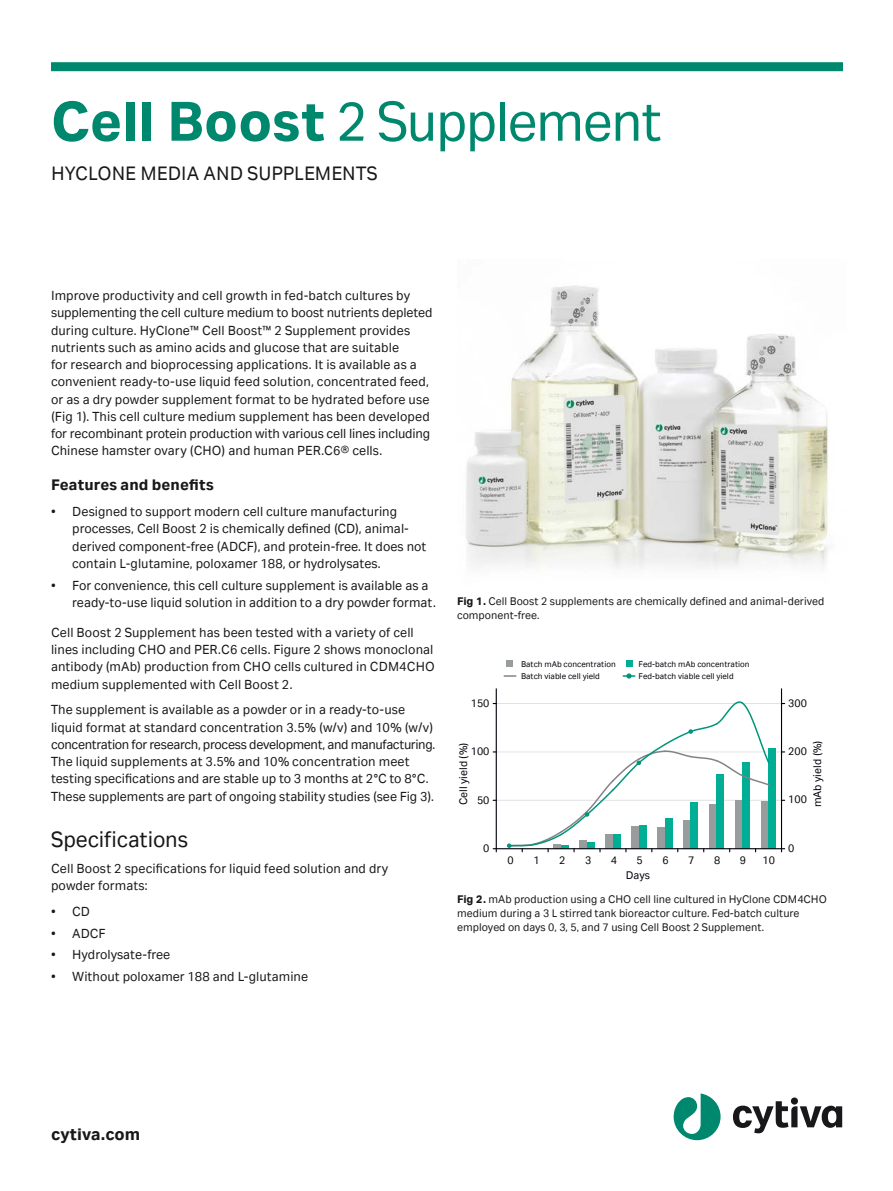
<style>
.page{position:relative;width:893px;height:1191px;background:#fff}
.page>*{position:absolute;margin:0;border:0;box-sizing:border-box;transform-origin:0 0}
.t1{font:60px "Cytiva Aktiv";letter-spacing:-.025em;color:#00886f}
.t2{font:24px "Cytiva Aktiv";letter-spacing:-.005em;color:#18181b}
.t3{font:21px "Cytiva Aktiv";color:#18181b}
.t4{font:700 18px "Cytiva Aktiv";color:#18181b}
.t5{font:700 16.5px "Cytiva Aktiv";letter-spacing:.005em;color:#18181b}
.t6{font:14.25px/17.2px "Cytiva Aktiv";color:#18181b}
.t7{font:12px/14.2px "Cytiva Aktiv";color:#18181b}
.t8{font:12px "Cytiva Aktiv";color:#02030a}
.t9{font:9px/12.3px "Cytiva Aktiv";color:#02030a}
.s1{font-weight:700}
</style>
<div class="page">
<div style="left:51px;top:62px;width:792px;height:9px;background:#00886f"></div>
<svg style="left:733px;top:1101px;width:109px;height:32px"></svg>
<div style="left:791px;top:1097px;width:7px;height:7px;background:#18181b;border-radius:50%"></div>
<svg style="left:674px;top:1093px;width:47px;height:47px"></svg>
<hr style="left:496px;top:800px;width:285px;height:1px;background:#e1e3e2">
<hr style="left:496px;top:751px;width:285px;height:1px;background:#e1e3e2">
<hr style="left:496px;top:703px;width:285px;height:1px;background:#e1e3e2">
<div style="left:768px;top:748px;width:8px;height:100px;background:#00ad95"></div>
<svg style="left:507px;top:660px;width:6px;height:6px"></svg>
<svg style="left:626px;top:660px;width:6px;height:6px"></svg>
<svg style="left:504px;top:675px;width:12px;height:2px"></svg>
<svg style="left:623px;top:673px;width:12px;height:5px"></svg>
<hr style="left:781px;top:689px;width:1px;height:159px;background:#02030a">
<hr style="left:496px;top:848px;width:285px;height:1px;background:#02030a">
<hr style="left:496px;top:689px;width:1px;height:159px;background:#02030a">
<svg style="left:507px;top:701px;width:263px;height:151px"></svg>
<svg style="left:781px;top:848px;width:4px;height:4px"></svg>
<img style="left:466px;top:285px;width:362px;height:284px">
<h1 class="t1" style="left:51px;top:89px;width:612px"><span class="s1">Cell Boost</span> 2 Supplement</h1>
<h3 class="t3" style="left:51px;top:162px;width:328px">HYCLONE MEDIA AND SUPPLEMENTS</h3>
<p class="t6" style="left:51px;top:287px;width:383px">Improve productivity and cell growth in fed-batch cultures by supplementing the cell culture medium to boost nutrients depleted during culture. HyClone™ Cell Boost™ 2 Supplement provides nutrients such as amino acids and glucose that are suitable<br>for research and bioprocessing applications. It is available as a convenient ready-to-use liquid feed solution, concentrated feed, or as a dry powder supplement format to be hydrated before use (Fig 1). This cell culture medium supplement has been developed for recombinant protein production with various cell lines including Chinese hamster ovary (CHO) and human PER.C6® cells.</p>
<p class="t5" style="left:51px;top:475px;width:164px">Features and benefits</p>
<p class="t6" style="left:72px;top:503px;width:356px;text-indent:-21px">• Designed to support modern cell culture manufacturing processes, Cell Boost 2 is chemically defined (CD), animal&shy;derived component-free (ADCF), and protein-free. It does not contain L-glutamine, poloxamer 188, or hydrolysates.</p>
<p class="t6" style="left:72px;top:576px;width:365px;text-indent:-21px">• For convenience, this cell culture supplement is available as a ready-to-use liquid solution in addition to a dry powder format.</p>
<p class="t6" style="left:51px;top:623px;width:385px">Cell Boost 2 Supplement has been tested with a variety of cell lines including CHO and PER.C6 cells. Figure 2 shows monoclonal antibody (mAb) production from CHO cells cultured in CDM4CHO medium supplemented with Cell Boost 2.</p>
<p class="t6" style="left:51px;top:701px;width:386px">The supplement is available as a powder or in a ready-to-use liquid format at standard concentration 3.5% (w/v) and 10% (w/v) concentration for research, process development, and manufacturing.<br>The liquid supplements at 3.5% and 10% concentration meet testing specifications and are stable up to 3 months at 2°C to 8°C.<br>These supplements are part of ongoing stability studies (see Fig 3).</p>
<h2 class="t2" style="left:51px;top:827px;width:139px">Specifications</h2>
<p class="t6" style="left:51px;top:859px;width:339px">Cell Boost 2 specifications for liquid feed solution and dry powder formats:</p>
<p class="t6" style="left:51px;top:903px;width:41px">• CD</p>
<p class="t6" style="left:51px;top:924px;width:56px">• ADCF</p>
<p class="t6" style="left:51px;top:946px;width:121px">• Hydrolysate-free</p>
<p class="t6" style="left:51px;top:967px;width:259px">• Without poloxamer 188 and L-glutamine</p>
<p class="t7" style="left:457px;top:594px;width:369px"><span class="s1">Fig 1.</span> Cell Boost 2 supplements are chemically defined and animal-derived component-free.</p>
<p class="t8" style="left:471px;top:696px;width:20px">150</p>
<p class="t9" style="left:521px;top:657px;width:96px">Batch mAb concentration<br>Batch viable cell yield</p>
<p class="t9" style="left:639px;top:657px;width:112px">Fed-batch mAb concentration<br>Fed-batch viable cell yield</p>
<p class="t8" style="left:788px;top:696px;width:20px">300</p>
<p class="t8" style="left:457px;top:805px;width:64px;rotate:-90deg">Cell yield (%)</p>
<p class="t8" style="left:811px;top:807px;width:69px;rotate:-90deg">mAb yield (%)</p>
<p class="t8" style="left:788px;top:745px;width:20px">200</p>
<p class="t8" style="left:471px;top:745px;width:20px">100</p>
<p class="t8" style="left:788px;top:793px;width:20px">100</p>
<p class="t8" style="left:477px;top:793px;width:14px">50</p>
<p class="t8" style="left:483px;top:841px;width:8px">0</p>
<p class="t8" style="left:508px;top:853px;width:8px">0</p>
<p class="t8" style="left:533px;top:853px;width:8px">1</p>
<p class="t8" style="left:559px;top:853px;width:8px">2</p>
<p class="t8" style="left:585px;top:853px;width:8px">3</p>
<p class="t8" style="left:611px;top:853px;width:8px">4</p>
<p class="t8" style="left:637px;top:853px;width:8px">5</p>
<p class="t8" style="left:662px;top:853px;width:8px">6</p>
<p class="t8" style="left:688px;top:853px;width:8px">7</p>
<p class="t8" style="left:714px;top:853px;width:8px">8</p>
<p class="t8" style="left:740px;top:853px;width:8px">9</p>
<p class="t8" style="left:762px;top:853px;width:14px">10</p>
<p class="t8" style="left:626px;top:868px;width:26px">Days</p>
<p class="t8" style="left:788px;top:841px;width:8px">0</p>
<p class="t7" style="left:457px;top:891px;width:371px"><span class="s1">Fig 2.</span> mAb production using a CHO cell line cultured in HyClone CDM4CHO medium during a 3 L stirred tank bioreactor culture. Fed-batch culture employed on days 0, 3, 5, and 7 using Cell Boost 2 Supplement.</p>
<p class="t4" style="left:51px;top:1123px;width:91px">cytiva.com</p>
</div>
